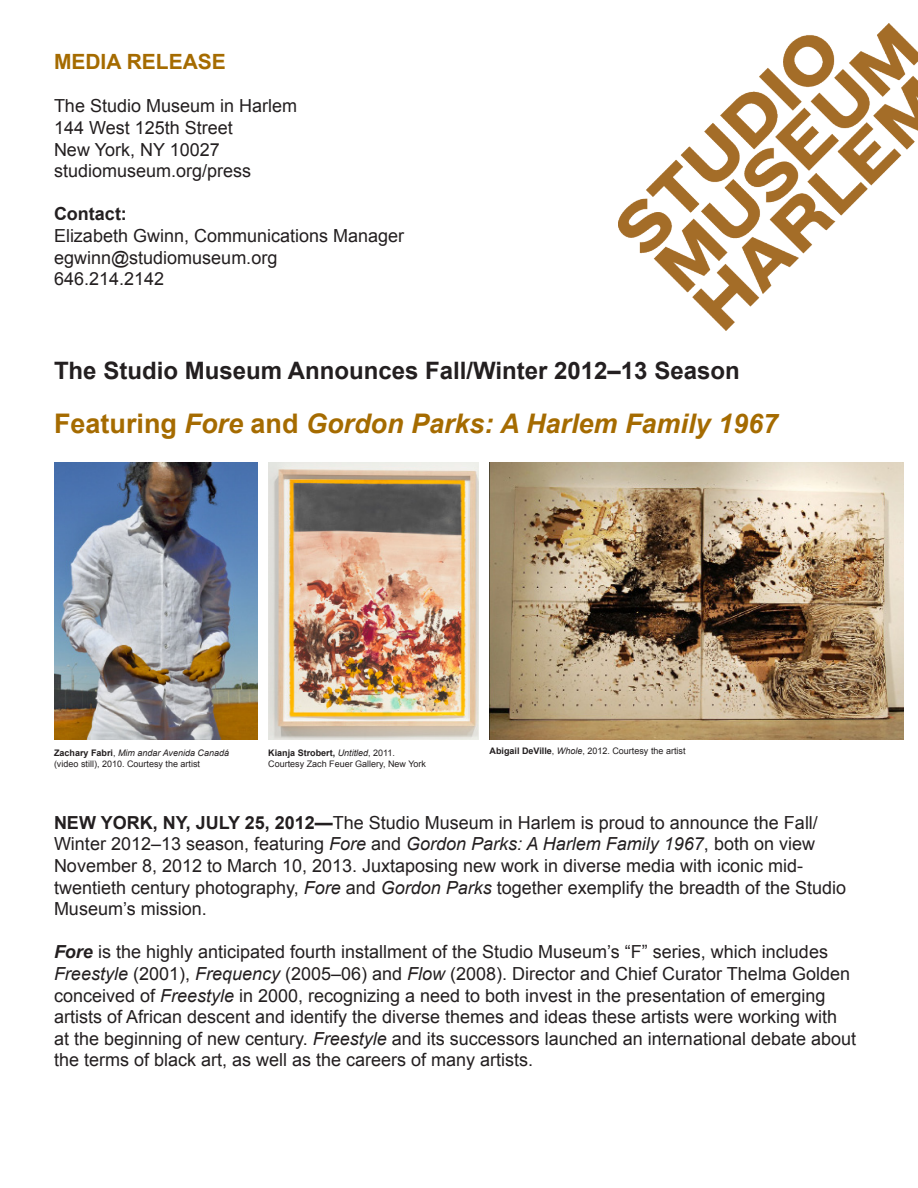
<style>
.page{position:relative;width:918px;height:1188px;background:#fff}
.page>*{position:absolute;margin:0;border:0;box-sizing:border-box;transform-origin:0 0}
.t1{font:italic 700 27px "Arial";color:#a56b00}
.t2{font:700 24px "Arial";color:#231f20}
.t3{font:700 21px "Arial";color:#a56b00}
.t4{font:18px/21.6px "Arial";color:#231f20}
.t5{font:700 18px "Arial";color:#231f20}
.t6{font:9px/10.8px "Arial";color:#231f20}
.t7{font:italic 9px "Arial";color:#231f20}
.s1{font-style:normal}
.s2{font-weight:700;font-style:normal}
.s3{font-weight:700}
.s4{font-style:italic}
.s5{font-weight:700;font-style:italic}
</style>
<div class="page">
<img style="left:268px;top:463px;width:211px;height:277px">
<img style="left:490px;top:463px;width:414px;height:277px">
<img style="left:54px;top:463px;width:203px;height:277px">
<img style="left:618px;top:23px;width:300px;height:308px">
<p class="t3" style="left:54px;top:48px;width:173px">MEDIA RELEASE</p>
<p class="t4" style="left:54px;top:96px;width:245px">The Studio Museum in Harlem<br>144 West 125th Street<br>New York, NY 10027 studiomuseum.org/press</p>
<p class="t5" style="left:54px;top:202px;width:74px">Contact:</p>
<p class="t4" style="left:54px;top:225px;width:352px">Elizabeth Gwinn, Communications Manager egwinn@studiomuseum.org<br>646.214.2142</p>
<p class="t2" style="left:54px;top:354px;width:687px">The Studio Museum Announces Fall/Winter 2012–13 Season</p>
<p class="t1" style="left:54px;top:405px;width:726px"><span class="s1">Featuring</span> Fore <span class="s1">and</span> Gordon Parks: A Harlem Family 1967</p>
<p class="t7" style="left:54px;top:747px;width:177px"><span class="s2">Zachary Fabri</span><span class="s1">,</span> Mim andar Avenida Canadá</p>
<p class="t6" style="left:490px;top:746px;width:197px"><span class="s3">Abigail DeVille</span>, <span class="s4">Whole</span>, 2012. Courtesy the artist</p>
<p class="t6" style="left:54px;top:759px;width:148px">(video still), 2010. Courtesy the artist</p>
<p class="t6" style="left:268px;top:748px;width:159px"><span class="s3">Kianja Strobert,</span> <span class="s4">Untitled</span>, 2011.<br>Courtesy Zach Feuer Gallery, New York</p>
<p class="t4" style="left:54px;top:812px;width:794px"><span class="s3">NEW YORK, NY, JULY 25, 2012—</span>The Studio Museum in Harlem is proud to announce the Fall/ Winter 2012–13 season, featuring <span class="s4">Fore</span> and <span class="s4">Gordon Parks: A Harlem Family 1967</span>, both on view November 8, 2012 to March 10, 2013. Juxtaposing new work in diverse media with iconic mid&shy;twentieth century photography, <span class="s4">Fore</span> and <span class="s4">Gordon Parks</span> together exemplify the breadth of the Studio Museum’s mission.</p>
<p class="t4" style="left:54px;top:942px;width:804px"><span class="s5">Fore</span> is the highly anticipated fourth installment of the Studio Museum’s “F” series, which includes <span class="s4">Freestyle</span> (2001), <span class="s4">Frequency</span> (2005–06) and <span class="s4">Flow</span> (2008). Director and Chief Curator Thelma Golden conceived of <span class="s4">Freestyle</span> in 2000, recognizing a need to both invest in the presentation of emerging artists of African descent and identify the diverse themes and ideas these artists were working with at the beginning of new century. <span class="s4">Freestyle</span> and its successors launched an international debate about the terms of black art, as well as the careers of many artists.</p>
</div>
